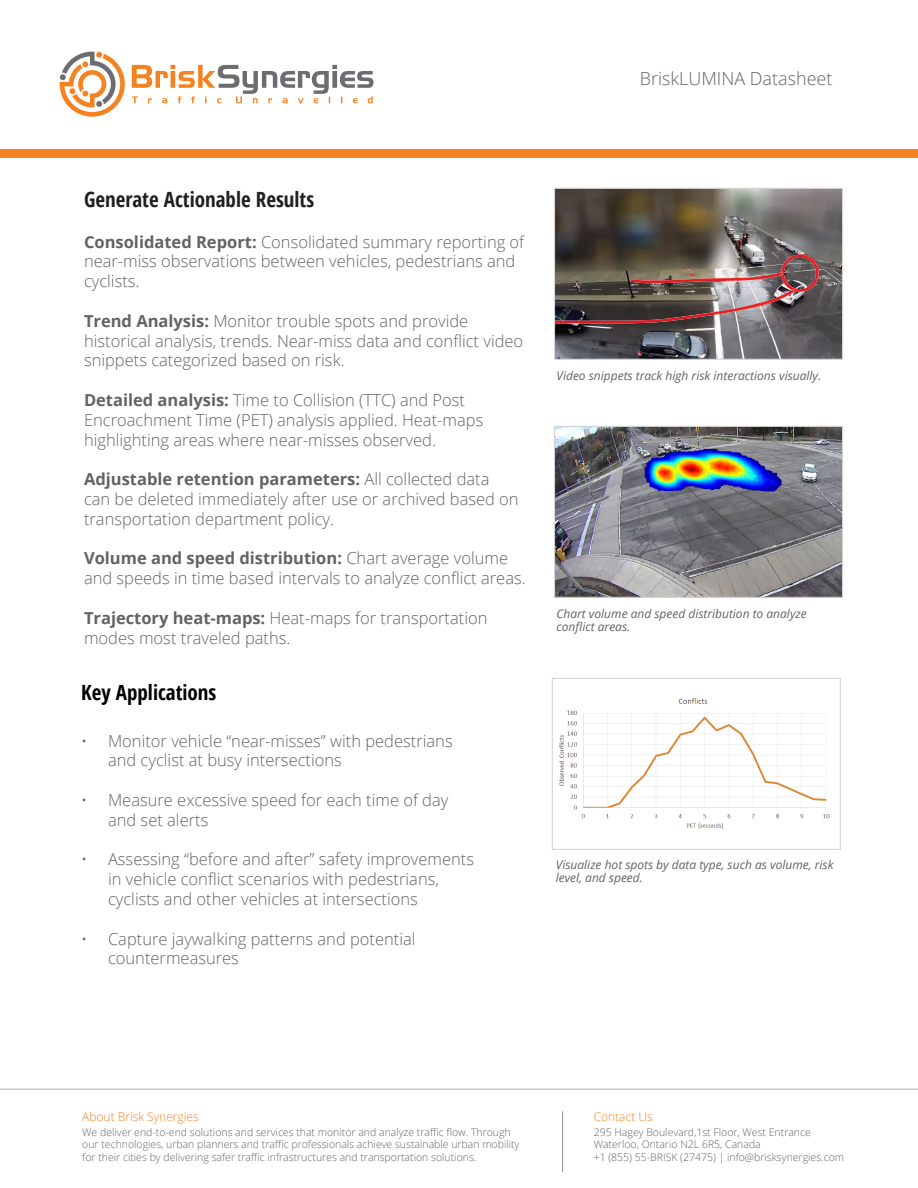
<style>
.page{position:relative;width:918px;height:1188px;background:#fff}
.page>*{position:absolute;margin:0;border:0;box-sizing:border-box;transform-origin:0 0}
.t1{font:700 condensed 21px "Open Sans";color:#231f20}
.t2{font:700 condensed 21px "Open Sans";color:#000001}
.t3{font:300 18px "Open Sans";color:#636366}
.t4{font:300 16.5px/19.8px "Open Sans";color:#636366}
.t5{font:italic 12px/12.8px "Open Sans";color:#636366}
.t6{font:300 12px "Open Sans";color:#f58220}
.t7{font:300 10.5px/12.6px "Open Sans";color:#636366}
.s1{font-weight:700}
</style>
<div class="page">
<img style="left:559px;top:698px;width:271px;height:131px">
<div style="left:552px;top:678px;width:289px;height:172px;border:1px solid #d4d4d4"></div>
<svg style="left:60px;top:52px;width:65px;height:65px"></svg>
<svg style="left:132px;top:65px;width:242px;height:38px"></svg>
<div style="left:0;top:149px;width:918px;height:9px;background:#f58220"></div>
<img style="left:556px;top:428px;width:285px;height:168px">
<div style="left:554px;top:426px;width:289px;height:172px;border:1px solid #d4d4d4"></div>
<hr style="left:0;top:1088px;width:918px;height:2px;background:#231f20">
<hr style="left:562px;top:1111px;width:1px;height:61px;background:#231f20">
<img style="left:556px;top:190px;width:285px;height:168px">
<img style="left:631px;top:272px;width:150px;height:11px">
<img style="left:556px;top:290px;width:239px;height:33px">
<img style="left:781px;top:254px;width:38px;height:38px">
<div style="left:554px;top:188px;width:289px;height:172px;border:1px solid #d6d4d4"></div>
<p class="t3" style="left:640px;top:66px;width:194px">BriskLUMINA Datasheet</p>
<p class="t1" style="left:84px;top:184px;width:232px">Generate Actionable Results</p>
<p class="t4" style="left:84px;top:231px;width:442px"><span class="s1">Consolidated Report:</span> Consolidated summary reporting of near-miss observations between vehicles, pedestrians and cyclists.</p>
<p class="t4" style="left:84px;top:311px;width:441px"><span class="s1">Trend Analysis:</span> Monitor trouble spots and provide historical analysis, trends. Near-miss data and conflict video snippets categorized based on risk.</p>
<p class="t4" style="left:84px;top:390px;width:401px"><span class="s1">Detailed analysis:</span> Time to Collision (TTC) and Post<br>Encroachment Time (PET) analysis applied. Heat-maps highlighting areas where near-misses observed.</p>
<p class="t4" style="left:84px;top:469px;width:436px"><span class="s1">Adjustable retention parameters:</span> All collected data can be deleted immediately after use or archived based on transportation department policy.</p>
<p class="t4" style="left:84px;top:548px;width:443px"><span class="s1">Volume and speed distribution:</span> Chart average volume and speeds in time based intervals to analyze conflict areas.</p>
<p class="t4" style="left:84px;top:608px;width:405px"><span class="s1">Trajectory heat-maps:</span> Heat-maps for transportation modes most traveled paths.</p>
<p class="t2" style="left:81px;top:677px;width:137px">Key Applications</p>
<p class="t4" style="left:108px;top:730px;width:346px;text-indent:-27px">• Monitor vehicle “near-misses” with pedestrians and cyclist at busy intersections</p>
<p class="t4" style="left:108px;top:790px;width:342px;text-indent:-27px">• Measure excessive speed for each time of day and set alerts</p>
<p class="t4" style="left:108px;top:849px;width:368px;text-indent:-27px">• Assessing “before and after” safety improvements in vehicle conflict scenarios with pedestrians, cyclists and other vehicles at intersections</p>
<p class="t4" style="left:108px;top:928px;width:309px;text-indent:-27px">• Capture jaywalking patterns and potential countermeasures</p>
<p class="t5" style="left:557px;top:369px;width:266px">Video snippets track high risk interactions visually.</p>
<p class="t5" style="left:557px;top:607px;width:252px">Chart volume and speed distribution to analyze conflict areas.</p>
<p class="t5" style="left:556px;top:858px;width:279px">Visualize hot spots by data type, such as volume, risk level, and speed.</p>
<p class="t6" style="left:82px;top:1108px;width:118px">About Brisk Synergies</p>
<p class="t7" style="left:82px;top:1125px;width:439px">We deliver end-to-end solutions and services that monitor and analyze traffic flow. Through our technologies, urban planners and traffic professionals achieve sustainable urban mobility for their cities by delivering safer traffic infrastructures and transportation solutions.</p>
<p class="t6" style="left:594px;top:1108px;width:61px">Contact Us</p>
<p class="t7" style="left:594px;top:1125px;width:219px">295 Hagey Boulevard,1st Floor, West Entrance</p>
<p class="t7" style="left:594px;top:1138px;width:169px">Waterloo, Ontario N2L 6R5, Canada</p>
<p class="t7" style="left:594px;top:1150px;width:252px">+1 (855) 55-BRISK (27475) | info@brisksynergies.com</p>
</div>
